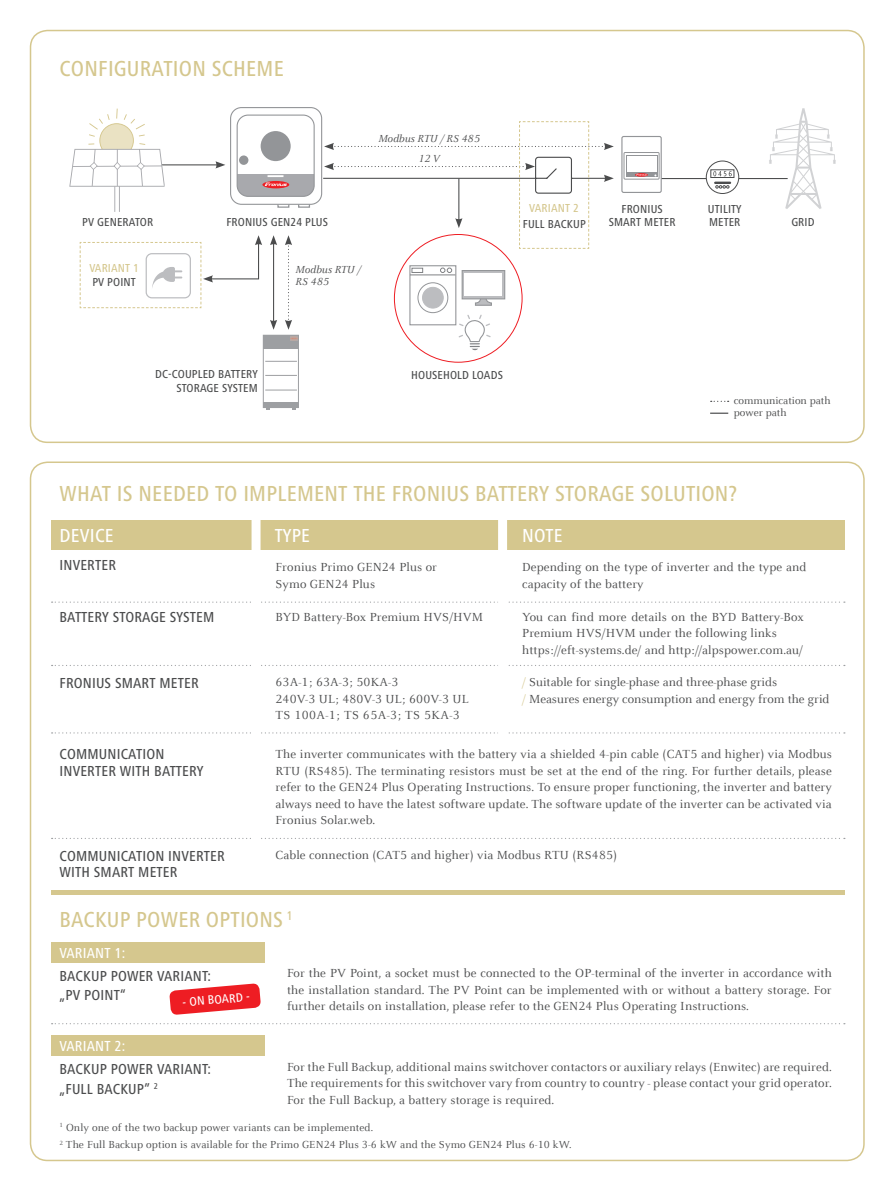
<style>
.page{position:relative;width:893px;height:1191px;background:#fff}
.page>*{position:absolute;margin:0;border:0;box-sizing:border-box;transform-origin:0 0}
.t1{font:500 condensed 22.5px "Frutiger Next LTW1 G";letter-spacing:.01em;color:#d5c78e}
.t2{font:500 condensed 19.5px "Frutiger Next LTW1 G";letter-spacing:.01em;color:#fff}
.t3{font:500 condensed 15px/16.5px "Frutiger Next LTW1 G";letter-spacing:.01em;color:#4b4c4d}
.t4{font:500 condensed 15px "Frutiger Next LTW1 G";letter-spacing:.01em;color:#fff}
.t5{font:12.9px/16.5px "Celeste Offc Pro";letter-spacing:.01em;color:#4b4c4d}
.t6{font:500 condensed 12.75px "Frutiger Next LTW1 G";color:#fff}
.t7{font:500 condensed 12px/13.5px "Frutiger Next LTW1 G";letter-spacing:.01em;color:#4b4c4d;text-align:center}
.t8{font:500 condensed 12px "Frutiger Next LTW1 G";letter-spacing:.01em;color:#d5c78e}
.t9{font:11.25px/11.9px "Celeste Offc Pro";letter-spacing:.01em;color:#4b4c4d}
.t10{font:italic 11.25px/12px "Celeste Offc Pro";color:#4b4c4d}
.s1{color:#d5c78e}
</style>
<div class="page">
<div style="left:30px;top:30px;width:835px;height:413px;border:2px solid #d5c78e;border-radius:17px"></div>
<div style="left:51px;top:520px;width:793px;height:29px;background:#d5c78e"></div>
<svg style="left:52px;top:601px;width:793px;height:2px"></svg>
<svg style="left:52px;top:665px;width:793px;height:1px"></svg>
<svg style="left:52px;top:732px;width:793px;height:1px"></svg>
<svg style="left:52px;top:838px;width:793px;height:1px"></svg>
<div style="left:252px;top:512px;width:9px;height:522px;background:#fff"></div>
<div style="left:498px;top:512px;width:9px;height:229px;background:#fff"></div>
<svg style="left:711px;top:401px;width:18px;height:1px"></svg>
<svg style="left:710px;top:412px;width:18px;height:2px"></svg>
<hr style="left:126px;top:164px;width:92px;height:1px;background:#4b4c4d">
<svg style="left:215px;top:161px;width:10px;height:7px"></svg>
<hr style="left:323px;top:178px;width:283px;height:1px;background:#4b4c4d">
<hr style="left:659px;top:178px;width:129px;height:1px;background:#4b4c4d">
<svg style="left:69px;top:109px;width:96px;height:103px"></svg>
<div style="left:277px;top:201px;width:12px;height:7px;background:#fff;border:1px solid #939598"></div>
<div style="left:298px;top:201px;width:12px;height:7px;background:#fff;border:1px solid #939598"></div>
<div style="left:231px;top:108px;width:91px;height:96px;background:#fff;border-radius:11px"></div>
<div style="left:230px;top:107px;width:92px;height:98px;border:1px solid #939598;border-radius:11px"></div>
<div style="left:237px;top:115px;width:78px;height:82px;border:1px solid #939598;border-radius:11px"></div>
<div style="left:261px;top:131px;width:30px;height:30px;background:#939598;border-radius:50%"></div>
<div style="left:239px;top:155px;width:9px;height:10px;background:#939598;border-radius:50%"></div>
<svg style="left:237px;top:174px;width:77px;height:22px"></svg>
<svg style="left:459px;top:315px;width:32px;height:35px"></svg>
<div style="left:409px;top:265px;width:47px;height:60px;border:1px solid #939598"></div>
<hr style="left:410px;top:274px;width:45px;height:1px;background:#808285">
<div style="left:418px;top:282px;width:30px;height:31px;border:1px solid #939598;border-radius:50%"></div>
<div style="left:422px;top:287px;width:21px;height:21px;background:#bcbdc0;border-radius:50%"></div>
<div style="left:422px;top:287px;width:22px;height:21px;border:1px solid #bcbdc0;border-radius:50%"></div>
<div style="left:412px;top:268px;width:11px;height:5px;border:1px solid #808285"></div>
<svg style="left:440px;top:268px;width:12px;height:5px"></svg>
<svg style="left:474px;top:299px;width:18px;height:7px"></svg>
<svg style="left:462px;top:270px;width:43px;height:29px"></svg>
<div style="left:465px;top:273px;width:37px;height:23px;background:#fff"></div>
<svg style="left:769px;top:108px;width:66px;height:101px"></svg>
<hr style="left:51px;top:890px;width:793px;height:4px;background:#d5c78e">
<svg style="left:52px;top:1023px;width:793px;height:1px"></svg>
<div style="left:51px;top:942px;width:214px;height:20px;background:#d5c78e"></div>
<svg style="left:169px;top:983px;width:92px;height:32px"></svg>
<div style="left:51px;top:1035px;width:214px;height:20px;background:#d5c78e"></div>
<svg style="left:285px;top:235px;width:7px;height:95px"></svg>
<hr style="left:273px;top:243px;width:1px;height:79px;background:#4b4c4d">
<svg style="left:270px;top:235px;width:7px;height:10px"></svg>
<svg style="left:270px;top:320px;width:7px;height:10px"></svg>
<svg style="left:79px;top:235px;width:183px;height:73px"></svg>
<svg style="left:706px;top:161px;width:33px;height:32px"></svg>
<div style="left:706px;top:161px;width:33px;height:33px;border:1px solid #4b4c4d;border-radius:50%"></div>
<svg style="left:713px;top:171px;width:19px;height:5px"></svg>
<div style="left:710px;top:169px;width:24px;height:9px;border:1px solid #4b4c4d"></div>
<svg style="left:715px;top:182px;width:15px;height:7px"></svg>
<svg style="left:324px;top:121px;width:290px;height:128px"></svg>
<div style="left:263px;top:335px;width:35px;height:13px;background:#9d9fa2"></div>
<div style="left:263px;top:402px;width:35px;height:5px;background:#9d9fa2"></div>
<div style="left:263px;top:335px;width:36px;height:73px;border:1px solid #9d9fa2"></div>
<hr style="left:265px;top:361px;width:32px;height:1px;background:#9d9fa2">
<hr style="left:265px;top:375px;width:32px;height:1px;background:#9d9fa2">
<hr style="left:265px;top:390px;width:32px;height:1px;background:#9d9fa2">
<svg style="left:266px;top:407px;width:4px;height:3px"></svg>
<svg style="left:292px;top:407px;width:4px;height:3px"></svg>
<svg style="left:291px;top:337px;width:6px;height:4px"></svg>
<div style="left:622px;top:136px;width:39px;height:56px;background:#fff;border-radius:2px"></div>
<div style="left:621px;top:136px;width:41px;height:57px;border:1px solid #939598;border-radius:2px"></div>
<svg style="left:626px;top:155px;width:31px;height:22px"></svg>
<div style="left:627px;top:157px;width:29px;height:15px;background:#fff"></div>
<div style="left:624px;top:152px;width:35px;height:28px;border:1px solid #939598"></div>
<svg style="left:635px;top:173px;width:13px;height:4px"></svg>
<svg style="left:636px;top:174px;width:11px;height:2px"></svg>
<h1 class="t1" style="left:60px;top:55px;width:226px">CONFIGURATION SCHEME</h1>
<p class="t10" style="left:378px;top:132px;width:103px">Modbus RTU / RS 485</p>
<p class="t10" style="left:418px;top:152px;width:23px">12 V</p>
<p class="t7" style="left:82px;top:215px;width:73px">PV GENERATOR</p>
<p class="t7" style="left:226px;top:215px;width:103px">FRONIUS GEN24 PLUS</p>
<p class="t8" style="left:89px;top:261px;width:51px">VARIANT 1</p>
<p class="t7" style="left:92px;top:275px;width:45px">PV POINT</p>
<p class="t10" style="left:296px;top:263px;width:67px">Modbus RTU /<br>RS 485</p>
<p class="t8" style="left:529px;top:201px;width:51px">VARIANT 2</p>
<p class="t7" style="left:609px;top:202px;width:68px">FRONIUS<br>SMART METER</p>
<p class="t7" style="left:708px;top:202px;width:35px">UTILITY</p>
<p class="t7" style="left:523px;top:217px;width:64px">FULL BACKUP</p>
<p class="t7" style="left:709px;top:216px;width:33px">METER</p>
<p class="t7" style="left:791px;top:216px;width:25px">GRID</p>
<p class="t7" style="left:155px;top:368px;width:104px;text-align:right">DC-COUPLED BATTERY<br>STORAGE SYSTEM</p>
<p class="t7" style="left:411px;top:368px;width:93px">HOUSEHOLD LOADS</p>
<p class="t9" style="left:734px;top:394px;width:98px">communication path power path</p>
<h1 class="t1" style="left:60px;top:481px;width:679px">WHAT IS NEEDED TO IMPLEMENT THE FRONIUS BATTERY STORAGE SOLUTION?</h1>
<h2 class="t2" style="left:60px;top:524px;width:56px">DEVICE</h2>
<h2 class="t2" style="left:275px;top:524px;width:37px">TYPE</h2>
<h2 class="t2" style="left:522px;top:524px;width:42px">NOTE</h2>
<p class="t3" style="left:60px;top:557px;width:58px">INVERTER</p>
<p class="t5" style="left:276px;top:559px;width:163px">Fronius Primo GEN24 Plus or<br>Symo GEN24 Plus</p>
<p class="t5" style="left:522px;top:559px;width:286px">Depending on the type of inverter and the type and capacity of the battery</p>
<p class="t3" style="left:60px;top:609px;width:156px">BATTERY STORAGE SYSTEM</p>
<p class="t5" style="left:276px;top:608px;width:209px">BYD Battery-Box Premium HVS/HVM</p>
<p class="t5" style="left:522px;top:608px;width:283px">You can find more details on the BYD Battery-Box<br>Premium HVS/HVM under the following links https://eft-systems.de/ and http://alpspower.com.au/</p>
<p class="t3" style="left:60px;top:674px;width:141px">FRONIUS SMART METER</p>
<p class="t3" style="left:60px;top:746px;width:146px">COMMUNICATION<br>INVERTER WITH BATTERY</p>
<p class="t5" style="left:522px;top:674px;width:309px"><span class="s1">/</span> Suitable for single-phase and three-phase grids<br><span class="s1">/</span> Measures energy consumption and energy from the grid</p>
<p class="t5" style="left:276px;top:674px;width:194px">63A-1; 63A-3; 50KA-3<br>240V-3 UL; 480V-3 UL; 600V-3 UL<br>TS 100A-1; TS 65A-3; TS 5KA-3</p>
<p class="t5" style="left:276px;top:745px;width:558px;text-align:justify">The inverter communicates with the battery via a shielded 4-pin cable (CAT5 and higher) via Modbus RTU (RS485). The terminating resistors must be set at the end of the ring. For further details, please refer to the GEN24 Plus Operating Instructions. To ensure proper functioning, the inverter and battery always need to have the latest software update. The software update of the inverter can be activated via Fronius Solar.web.</p>
<p class="t3" style="left:60px;top:847px;width:167px">COMMUNICATION INVERTER<br>WITH SMART METER</p>
<p class="t5" style="left:276px;top:847px;width:343px">Cable connection (CAT5 and higher) via Modbus RTU (RS485)</p>
<h1 class="t1" style="left:60px;top:907px;width:235px">BACKUP POWER OPTIONS <sup>1</sup></h1>
<p class="t4" style="left:60px;top:944px;width:67px">VARIANT 1:</p>
<p class="t3" style="left:60px;top:965px;width:153px;line-height:19.5px">BACKUP POWER VARIANT: „PV POINT“</p>
<p class="t6" style="left:182px;top:995px;width:69px;rotate:-5deg">- ON BOARD -</p>
<p class="t5" style="left:287px;top:964px;width:546px;text-align:justify">For the PV Point, a socket must be connected to the OP-terminal of the inverter in accordance with the installation standard. The PV Point can be implemented with or without a battery storage. For further details on installation, please refer to the GEN24 Plus Operating Instructions.</p>
<p class="t4" style="left:60px;top:1037px;width:67px">VARIANT 2:</p>
<p class="t3" style="left:60px;top:1059px;width:153px;line-height:19.5px">BACKUP POWER VARIANT: „FULL BACKUP” <sup>2</sup></p>
<p class="t9" style="left:60px;top:1119px;width:513px;line-height:17.1px"><sup>1</sup> Only one of the two backup power variants can be implemented.<br><sup>2</sup> The Full Backup option is available for the Primo GEN24 Plus 3-6 kW and the Symo GEN24 Plus 6-10 kW.</p>
<p class="t5" style="left:287px;top:1058px;width:546px;text-align:justify">For the Full Backup, additional mains switchover contactors or auxiliary relays (Enwitec) are required.<br>The requirements for this switchover vary from country to country - please contact your grid operator.<br>For the Full Backup, a battery storage is required.</p>
</div>
